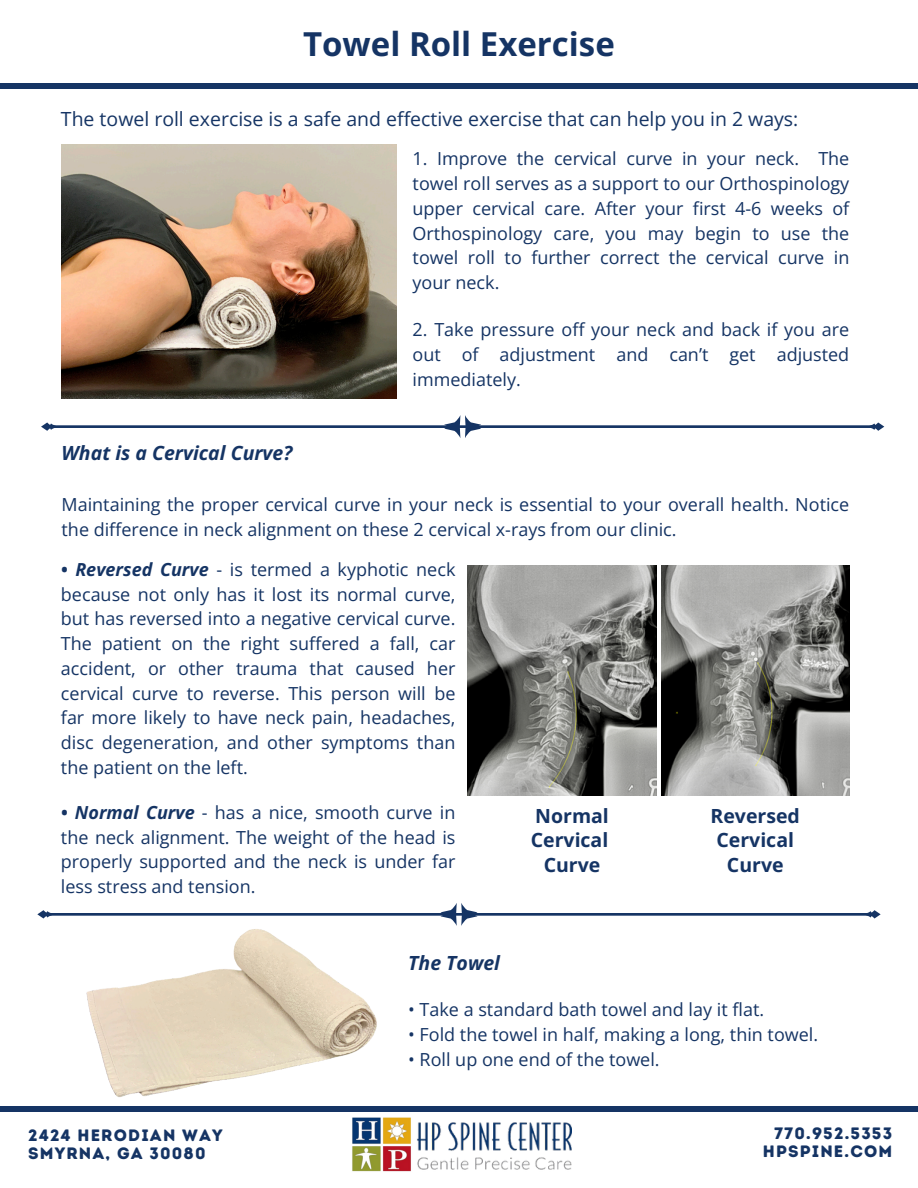
<style>
.page{position:relative;width:918px;height:1188px;background:#fff}
.page>*{position:absolute;margin:0;border:0;box-sizing:border-box;transform-origin:0 0}
.t1{font:700 33px "Open Sans";color:#153464}
.t2{font:19.5px "Open Sans";color:#153464}
.t3{font:700 19.5px/24.8px "Open Sans";color:#153464;text-align:center}
.t4{font:italic 700 19.5px "Open Sans";color:#153464}
.t5{font:18px/24.8px "Open Sans";color:#153464;text-align:justify}
.t6{font:16.5px "Intro Rust Base";letter-spacing:.07em;color:#153464}
.s1{font-weight:700;font-style:italic}
</style>
<div class="page">
<svg style="left:41px;top:415px;width:843px;height:23px"></svg>
<div style="left:0;top:1106px;width:918px;height:6px;background:#153464"></div>
<div style="left:0;top:83px;width:918px;height:6px;background:#153464"></div>
<img style="left:86px;top:929px;width:291px;height:168px">
<img style="left:62px;top:145px;width:335px;height:254px">
<svg style="left:37px;top:903px;width:844px;height:23px"></svg>
<img style="left:661px;top:565px;width:188px;height:231px">
<img style="left:467px;top:565px;width:189px;height:231px">
<img style="left:352px;top:1117px;width:220px;height:55px">
<h3 class="t1" style="left:303px;top:21px;width:313px">Towel Roll Exercise</h3>
<h3 class="t2" style="left:61px;top:105px;width:739px">The towel roll exercise is a safe and effective exercise that can help you in 2 ways:</h3>
<p class="t5" style="left:413px;top:146px;width:438px">1. Improve the cervical curve in your neck. The towel roll serves as a support to our Orthospinology upper cervical care. After your first 4-6 weeks of Orthospinology care, you may begin to use the towel roll to further correct the cervical curve in your neck.</p>
<h2 class="t5" style="left:413px;top:317px;width:438px">2. Take pressure off your neck and back if you are out of adjustment and can’t get adjusted immediately.</h2>
<h3 class="t4" style="left:62px;top:439px;width:232px">What is a Cervical Curve?</h3>
<h3 class="t5" style="left:62px;top:491px;width:789px">Maintaining the proper cervical curve in your neck is essential to your overall health. Notice the difference in neck alignment on these 2 cervical x-rays from our clinic.</h3>
<p class="t5" style="left:61px;top:557px;width:396px"><span class="s1">• Reversed Curve</span> - is termed a kyphotic neck because not only has it lost its normal curve, but has reversed into a negative cervical curve.<br>The patient on the right suffered a fall, car accident, or other trauma that caused her cervical curve to reverse. This person will be far more likely to have neck pain, headaches, disc degeneration, and other symptoms than the patient on the left.</p>
<p class="t5" style="left:61px;top:800px;width:396px"><span class="s1">• Normal Curve</span> - has a nice, smooth curve in the neck alignment. The weight of the head is properly supported and the neck is under far less stress and tension.</p>
<p class="t3" style="left:531px;top:803px;width:80px">Normal<br>Cervical<br>Curve</p>
<p class="t3" style="left:711px;top:803px;width:91px">Reversed<br>Cervical<br>Curve</p>
<p class="t6" style="left:28px;top:1126px;width:196px">2424 HERODIAN WAY</p>
<h3 class="t6" style="left:28px;top:1144px;width:179px">SMYRNA, GA 30080</h3>
<h2 class="t4" style="left:408px;top:949px;width:93px">The Towel</h2>
<h2 class="t5" style="left:408px;top:997px;width:357px">• Take a standard bath towel and lay it flat.</h2>
<h2 class="t5" style="left:408px;top:1022px;width:411px">• Fold the towel in half, making a long, thin towel.</h2>
<h2 class="t5" style="left:408px;top:1047px;width:253px">• Roll up one end of the towel.</h2>
<h1 class="t6" style="left:774px;top:1123px;width:120px">770.952.5353</h1>
<h3 class="t6" style="left:763px;top:1141px;width:131px">HPSPINE.COM</h3>
</div>
